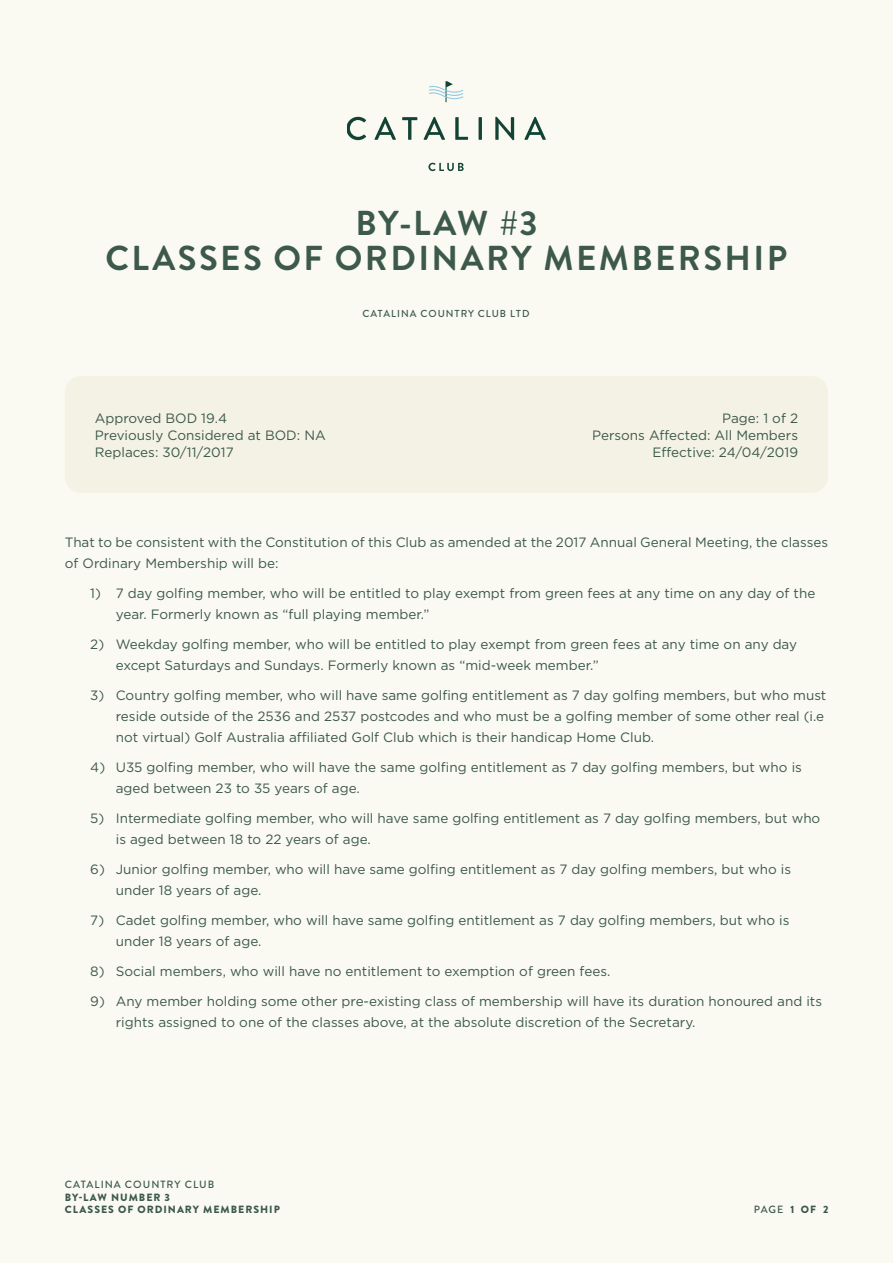
<style>
.page{position:relative;width:893px;height:1263px;background:#fbfaf2}
.page>*{position:absolute;margin:0;border:0;box-sizing:border-box;transform-origin:0 0}
.t1{font:700 34.5px/34.5px "Brandon Grotesque";letter-spacing:.07em;color:#3c594b;text-align:center}
.t2{font:13.5px/21px "Gotham";color:#3c594b}
.t3{font:900 10.5px/12.6px "Brandon Grotesque";letter-spacing:.095em;color:#3c594b}
.t4{font:500 10.5px "Brandon Grotesque";letter-spacing:.095em;color:#3c594b}
.t5{font:500 10.05px "Brandon Text";letter-spacing:.095em;color:#3c594b}
.s1{font-weight:900}
</style>
<div class="page">
<div style="left:65px;top:376px;width:763px;height:117px;background:#f4f2e4;border-radius:16px"></div>
<svg style="left:347px;top:117px;width:19px;height:23px"></svg>
<svg style="left:374px;top:117px;width:22px;height:23px"></svg>
<svg style="left:402px;top:117px;width:15px;height:23px"></svg>
<svg style="left:423px;top:117px;width:22px;height:23px"></svg>
<svg style="left:455px;top:117px;width:13px;height:23px"></svg>
<hr style="left:479px;top:117px;width:3px;height:23px;background:#124334">
<svg style="left:495px;top:117px;width:19px;height:23px"></svg>
<svg style="left:524px;top:117px;width:22px;height:23px"></svg>
<svg style="left:428px;top:163px;width:36px;height:8px"></svg>
<svg style="left:429px;top:81px;width:34px;height:21px"></svg>
<p class="t1" style="left:106px;top:207px;width:683px">BY-LAW #3<br>CLASSES OF ORDINARY MEMBERSHIP</p>
<p class="t5" style="left:362px;top:307px;width:169px">CATALINA COUNTRY CLUB LTD</p>
<p class="t2" style="left:95px;top:408px;width:134px">Approved BOD 19.4</p>
<p class="t2" style="left:95px;top:426px;width:232px;line-height:16.6px">Previously Considered at BOD: NA<br>Replaces: 30/11/2017</p>
<p class="t2" style="left:592px;top:410px;width:208px;line-height:16.8px;text-align:right">Page: 1 of 2<br>Persons Affected: All Members</p>
<p class="t2" style="left:652px;top:441px;width:147px">Effective: 24/04/2019</p>
<p class="t2" style="left:65px;top:531px;width:765px">That to be consistent with the Constitution of this Club as amended at the 2017 Annual General Meeting, the classes of Ordinary Membership will be:</p>
<p class="t2" style="left:116px;top:582px;width:701px;text-indent:-25px">1) 7 day golfing member, who will be entitled to play exempt from green fees at any time on any day of the year. Formerly known as “full playing member.”</p>
<p class="t2" style="left:116px;top:633px;width:683px;text-indent:-25px">2) Weekday golfing member, who will be entitled to play exempt from green fees at any time on any day except Saturdays and Sundays. Formerly known as “mid-week member.”</p>
<p class="t2" style="left:116px;top:684px;width:712px;text-indent:-25px">3) Country golfing member, who will have same golfing entitlement as 7 day golfing members, but who must reside outside of the 2536 and 2537 postcodes and who must be a golfing member of some other real (i.e not virtual) Golf Australia affiliated Golf Club which is their handicap Home Club.</p>
<p class="t2" style="left:116px;top:756px;width:688px;text-indent:-25px">4) U35 golfing member, who will have the same golfing entitlement as 7 day golfing members, but who is aged between 23 to 35 years of age.</p>
<p class="t2" style="left:116px;top:807px;width:706px;text-indent:-25px">5) Intermediate golfing member, who will have same golfing entitlement as 7 day golfing members, but who is aged between 18 to 22 years of age.</p>
<p class="t2" style="left:116px;top:858px;width:677px;text-indent:-25px">6) Junior golfing member, who will have same golfing entitlement as 7 day golfing members, but who is under 18 years of age.</p>
<p class="t2" style="left:116px;top:909px;width:675px;text-indent:-25px">7) Cadet golfing member, who will have same golfing entitlement as 7 day golfing members, but who is under 18 years of age.</p>
<p class="t2" style="left:90px;top:960px;width:522px">8) Social members, who will have no entitlement to exemption of green fees.</p>
<p class="t2" style="left:116px;top:990px;width:708px;text-indent:-25px">9) Any member holding some other pre-existing class of membership will have its duration honoured and its rights assigned to one of the classes above, at the absolute discretion of the Secretary.</p>
<p class="t4" style="left:65px;top:1177px;width:151px">CATALINA COUNTRY CLUB</p>
<p class="t3" style="left:65px;top:1191px;width:217px">BY-LAW NUMBER 3<br>CLASSES OF ORDINARY MEMBERSHIP</p>
<p class="t4" style="left:754px;top:1202px;width:42px">PAGE <span class="s1">1</span></p>
<p class="t3" style="left:801px;top:1203px;width:29px">OF 2</p>
</div>
